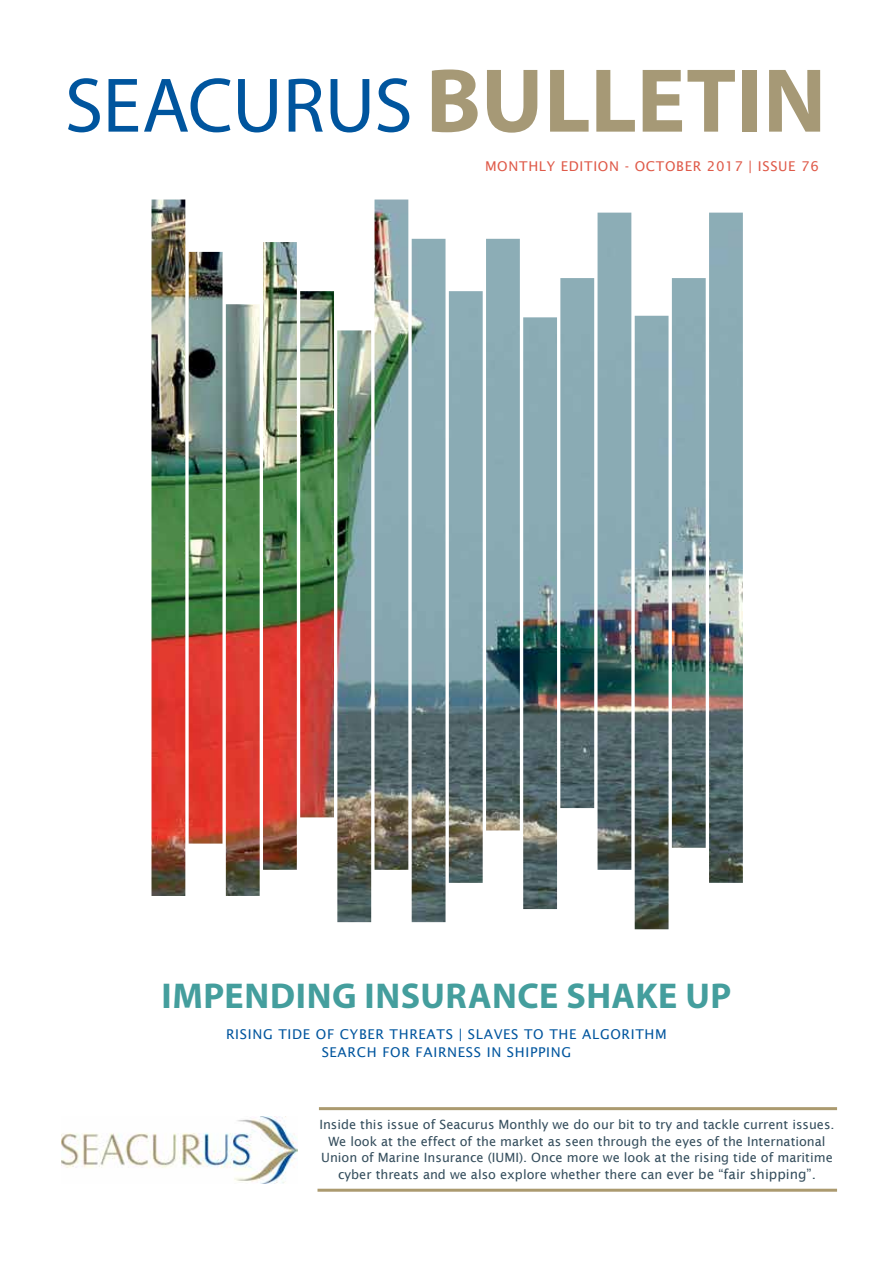
<style>
.page{position:relative;width:893px;height:1263px;background:#fff}
.page>*{position:absolute;margin:0;border:0;box-sizing:border-box;transform-origin:0 0}
.t1{font:78px "Myriad Pro";letter-spacing:-.01em;color:#00559e}
.t2{font:700 36px "Myriad Pro";letter-spacing:.015em;color:#449e9d}
.t3{font:13.5px/18px "Lucida Sans";letter-spacing:.05em;color:#00559e;text-align:center}
.t4{font:13.5px "Lucida Sans";letter-spacing:.05em;color:#df5a49}
.t5{font:12.75px/16.5px "Lucida Sans";color:#344d5c;text-align:center}
.s1{font-weight:700;font-size:91.5px;color:#a69976}
.s2{font-size:13.5px}
</style>
<div class="page">
<hr style="left:317px;top:1189px;width:520px;height:3px;background:#ab9a6f">
<hr style="left:319px;top:1107px;width:518px;height:3px;background:#ab9a6f">
<img style="left:152px;top:200px;width:591px;height:729px">
<img style="left:61px;top:1116px;width:236px;height:67px">
<h1 class="t1" style="left:65px;top:57px;width:763px">SEACURUS <span class="s1">BULLETIN</span></h1>
<p class="t4" style="left:485px;top:158px;width:335px">MONTHLY EDITION - OCTOBER 2017 | ISSUE 76</p>
<h2 class="t2" style="left:161px;top:972px;width:571px">IMPENDING INSURANCE SHAKE UP</h2>
<p class="t3" style="left:226px;top:1025px;width:442px">RISING TIDE OF CYBER THREATS | SLAVES TO THE ALGORITHM<br>SEARCH FOR FAIRNESS IN SHIPPING</p>
<p class="t5" style="left:319px;top:1116px;width:517px">Inside this issue of Seacurus Monthly we do our bit to try and tackle current issues.<br>We look at the effect of the market as seen through the eyes of the International Union of Marine Insurance (IUMI). Once more we look at the rising tide of maritime cyber threats and we also explore whether there can <span class="s2">ever be “fair shipping”.</span></p>
</div>
